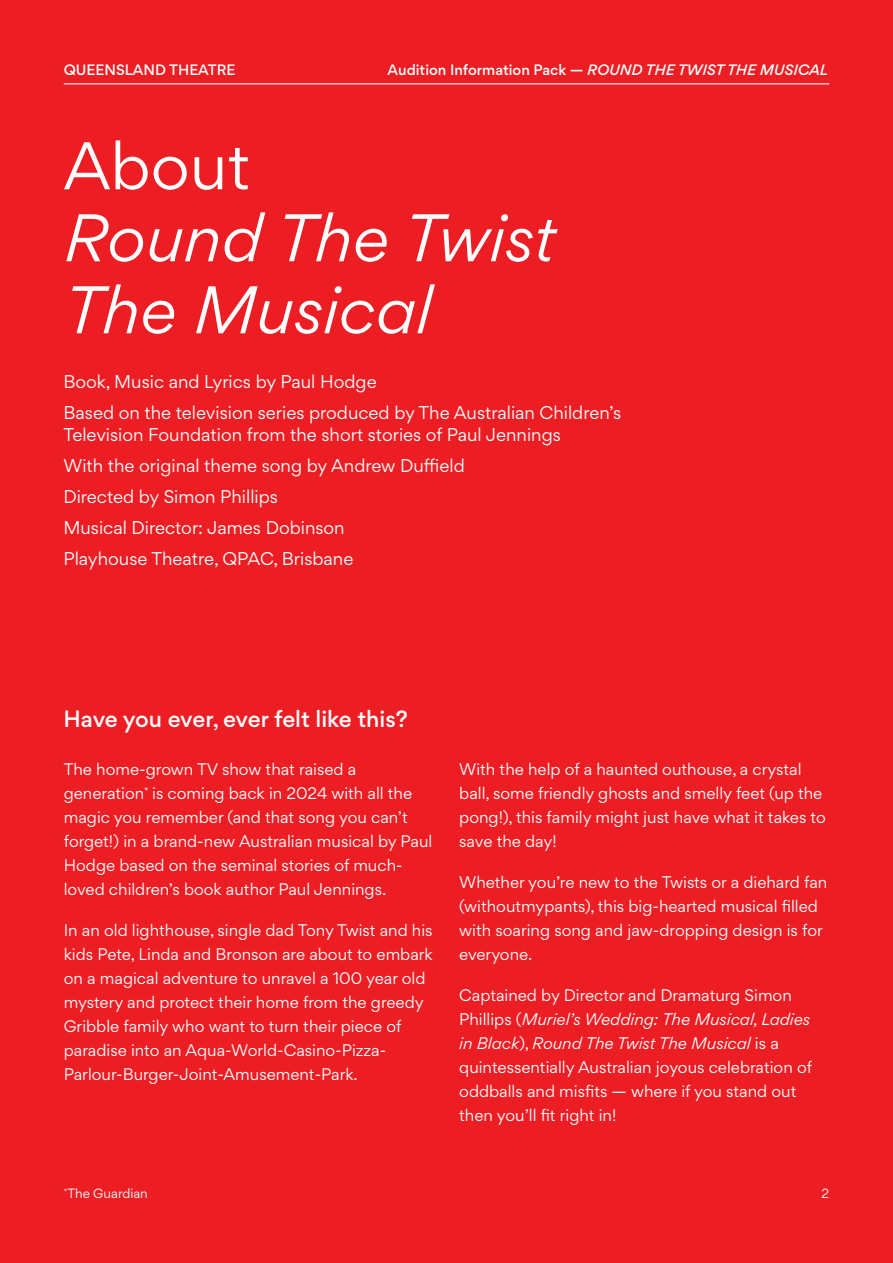
<style>
.page{position:relative;width:893px;height:1263px;background:#ed1d24}
.page>*{position:absolute;margin:0;border:0;box-sizing:border-box;transform-origin:0 0}
.t1{font:italic 60px/72px "Gordita";color:#fff}
.t2{font:60px "Gordita";color:#fff}
.t3{font:500 21px "Gordita";color:#fff}
.t4{font:16.5px/31px "Gordita";color:#fff}
.t5{font:15px/24px "Gordita";color:#fff}
.t6{font:500 13.5px "Gordita";color:#fff}
.t7{font:12px "Gordita";color:#fff}
.s1{font-style:italic}
</style>
<div class="page">
<hr style="left:64px;top:83px;width:765px;height:1px;background:#fff">
<p class="t6" style="left:64px;top:60px;width:173px">QUEENSLAND THEATRE</p>
<p class="t6" style="left:388px;top:60px;width:442px">Audition Information Pack — <span class="s1">ROUND THE TWIST THE MUSICAL</span></p>
<h1 class="t2" style="left:64px;top:122px;width:188px">About</h1>
<h1 class="t1" style="left:64px;top:202px;width:494px">Round The Twist<br>The Musical</h1>
<p class="t4" style="left:63px;top:366px;width:559px">Book, Music and Lyrics by Paul Hodge<br>Based on the television series produced by The Australian Children’s</p>
<p class="t4" style="left:63px;top:419px;width:499px">Television Foundation from the short stories of Paul Jennings With the original theme song by Andrew Duffield<br>Directed by Simon Phillips<br>Musical Director: James Dobinson<br>Playhouse Theatre, QPAC, Brisbane</p>
<h2 class="t3" style="left:63px;top:703px;width:346px">Have you ever, ever felt like this?</h2>
<p class="t5" style="left:64px;top:757px;width:370px">The home-grown TV show that raised a generation<sup>*</sup> is coming back in 2024 with all the magic you remember (and that song you can’t forget!) in a brand-new Australian musical by Paul Hodge based on the seminal stories of much&shy;loved children’s book author Paul Jennings.</p>
<p class="t5" style="left:64px;top:918px;width:370px">In an old lighthouse, single dad Tony Twist and his kids Pete, Linda and Bronson are about to embark on a magical adventure to unravel a 100 year old mystery and protect their home from the greedy Gribble family who want to turn their piece of paradise into an Aqua-World-Casino-Pizza-Parlour-Burger-Joint-Amusement-Park.</p>
<p class="t7" style="left:64px;top:1184px;width:86px"><sup>*</sup>The Guardian</p>
<p class="t5" style="left:459px;top:757px;width:368px">With the help of a haunted outhouse, a crystal ball, some friendly ghosts and smelly feet (up the pong!), this family might just have what it takes to save the day!</p>
<p class="t5" style="left:459px;top:870px;width:370px">Whether you’re new to the Twists or a diehard fan (withoutmypants), this big-hearted musical filled with soaring song and jaw-dropping design is for everyone.</p>
<p class="t5" style="left:459px;top:983px;width:354px">Captained by Director and Dramaturg Simon Phillips (<span class="s1">Muriel’s Wedding: The Musical, Ladies in Black</span>), <span class="s1">Round The Twist The Musical</span> is a quintessentially Australian joyous celebration of oddballs and misfits — where if you stand out then you’ll fit right in!</p>
<p class="t7" style="left:821px;top:1184px;width:9px">2</p>
</div>
